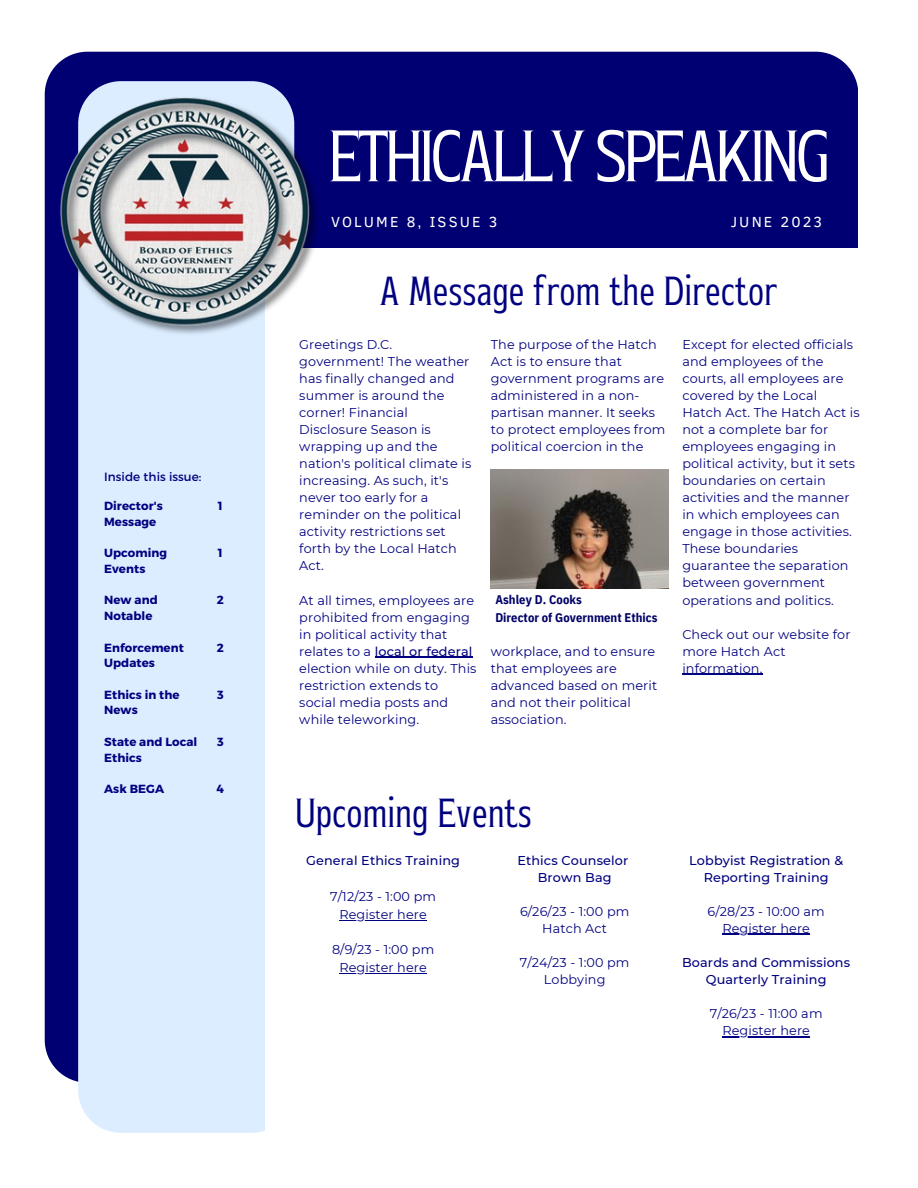
<style>
.page{position:relative;width:918px;height:1188px;background:#fff}
.page>*{position:absolute;margin:0;border:0;box-sizing:border-box;transform-origin:0 0}
.t1{font:80.55px "Asangha Re Co";letter-spacing:-.045em;color:#fff}
.t2{font:45px "Asangha Re Co";color:#000080}
.t3{font:15px "Clear Sans";letter-spacing:.14em;color:#fff}
.t4{font:12.75px/17.1px "Montserrat";letter-spacing:.01em;color:#000080}
.t5{font:500 12.75px/17.1px "Montserrat";letter-spacing:.01em;color:#000080;text-align:center}
.t6{font:700 12.6px "IBM Plex Sans Cond";letter-spacing:.005em;color:#006}
.t7{font:12px "Montserrat";letter-spacing:.005em;color:#000080}
.t8{font:700 11.85px/15.8px "Montserrat";letter-spacing:.005em;color:#000080}
.s1{font-weight:500}
</style>
<div class="page">
<div style="left:45px;top:52px;width:813px;height:1030px;background:#000073"></div>
<div style="left:78px;top:81px;width:216px;height:1052px;background:#dbedff"></div>
<div style="left:265px;top:249px;width:608px;height:884px;background:#fff"></div>
<hr style="left:339px;top:920px;width:88px;height:1px;background:#000080">
<hr style="left:339px;top:973px;width:88px;height:1px;background:#000080">
<hr style="left:722px;top:934px;width:88px;height:1px;background:#000080">
<hr style="left:722px;top:1036px;width:88px;height:1px;background:#000080">
<hr style="left:375px;top:657px;width:98px;height:1px;background:#000080">
<hr style="left:682px;top:674px;width:81px;height:1px;background:#000080">
<img style="left:491px;top:470px;width:177px;height:119px">
<img style="left:58px;top:94px;width:264px;height:243px">
<p class="t7" style="left:104px;top:469px;width:99px">Inside this issue:</p>
<p class="t8" style="left:104px;top:497px;width:60px">Director's<br>Message</p>
<p class="t8" style="left:104px;top:545px;width:65px">Upcoming<br>Events</p>
<p class="t8" style="left:104px;top:592px;width:55px">New and<br>Notable</p>
<p class="t8" style="left:104px;top:639px;width:81px">Enforcement</p>
<p class="t8" style="left:104px;top:655px;width:52px">Updates</p>
<p class="t8" style="left:104px;top:686px;width:77px">Ethics in the<br>News</p>
<p class="t8" style="left:104px;top:733px;width:95px">State and Local<br>Ethics</p>
<p class="t8" style="left:104px;top:780px;width:61px">Ask BEGA</p>
<p class="t8" style="left:218px;top:497px;width:6px">1</p>
<p class="t8" style="left:218px;top:545px;width:6px">1</p>
<p class="t8" style="left:217px;top:592px;width:9px">2</p>
<p class="t8" style="left:217px;top:639px;width:9px">2</p>
<p class="t8" style="left:217px;top:686px;width:8px">3</p>
<p class="t8" style="left:217px;top:733px;width:8px">3</p>
<p class="t8" style="left:217px;top:780px;width:9px">4</p>
<p class="t1" style="left:328px;top:106px;width:502px">ETHICALLYSPEAKING</p>
<p class="t3" style="left:331px;top:211px;width:168px">VOLUME 8, ISSUE 3</p>
<p class="t3" style="left:731px;top:211px;width:93px">JUNE 2023</p>
<p class="t2" style="left:379px;top:263px;width:399px">A Message from the Director</p>
<p class="t4" style="left:299px;top:336px;width:174px">Greetings D.C. government! The weather has finally changed and summer is around the corner! Financial<br>Disclosure Season is wrapping up and the nation's political climate is increasing. As such, it's never too early for a reminder on the political activity restrictions set forth by the Local Hatch<br>Act.</p>
<p class="t4" style="left:299px;top:591px;width:179px">At all times, employees are prohibited from engaging in political activity that relates to a <span class="s1">local or federal </span>election while on duty. This restriction extends to social media posts and while teleworking.</p>
<p class="t4" style="left:491px;top:336px;width:176px">The purpose of the Hatch<br>Act is to ensure that government programs are administered in a non&shy;partisan manner. It seeks to protect employees from</p>
<p class="t4" style="left:491px;top:438px;width:154px">political coercion in the</p>
<p class="t4" style="left:682px;top:336px;width:179px">Except for elected officials and employees of the courts, all employees are covered by the Local<br>Hatch Act. The Hatch Act is not a complete bar for employees engaging in</p>
<p class="t4" style="left:682px;top:455px;width:174px">political activity, but it sets boundaries on certain activities and the manner in which employees can engage in those activities.<br>These boundaries guarantee the separation between government operations and politics.</p>
<p class="t4" style="left:682px;top:626px;width:170px">Check out our website for more Hatch Act information.</p>
<p class="t6" style="left:495px;top:591px;width:88px">Ashley D. Cooks</p>
<p class="t6" style="left:495px;top:609px;width:164px">Director of Government Ethics</p>
<p class="t4" style="left:491px;top:643px;width:168px">workplace, and to ensure that employees are advanced based on merit and not their political association.</p>
<p class="t2" style="left:295px;top:785px;width:238px">Upcoming Events</p>
<p class="t5" style="left:306px;top:852px;width:155px">General Ethics Training</p>
<p class="t4" style="left:330px;top:888px;width:107px">7/12/23 - 1:00 pm</p>
<p class="t4" style="left:339px;top:906px;width:89px">Register here</p>
<p class="t4" style="left:332px;top:941px;width:104px">8/9/23 - 1:00 pm</p>
<p class="t4" style="left:339px;top:959px;width:89px">Register here</p>
<p class="t5" style="left:517px;top:851px;width:113px">Ethics Counselor</p>
<p class="t5" style="left:538px;top:868px;width:75px">Brown Bag</p>
<p class="t4" style="left:520px;top:903px;width:111px">6/26/23 - 1:00 pm</p>
<p class="t4" style="left:542px;top:920px;width:66px">Hatch Act</p>
<p class="t4" style="left:520px;top:954px;width:111px">7/24/23 - 1:00 pm</p>
<p class="t4" style="left:544px;top:971px;width:63px">Lobbying</p>
<p class="t5" style="left:689px;top:851px;width:155px">Lobbyist Registration &amp;<br>Reporting Training</p>
<p class="t4" style="left:708px;top:903px;width:119px">6/28/23 - 10:00 am</p>
<p class="t4" style="left:722px;top:920px;width:89px">Register here</p>
<p class="t5" style="left:682px;top:954px;width:170px">Boards and Commissions<br>Quarterly Training</p>
<p class="t4" style="left:710px;top:1005px;width:114px">7/26/23 - 11:00 am</p>
<p class="t4" style="left:722px;top:1022px;width:89px">Register here</p>
</div>
